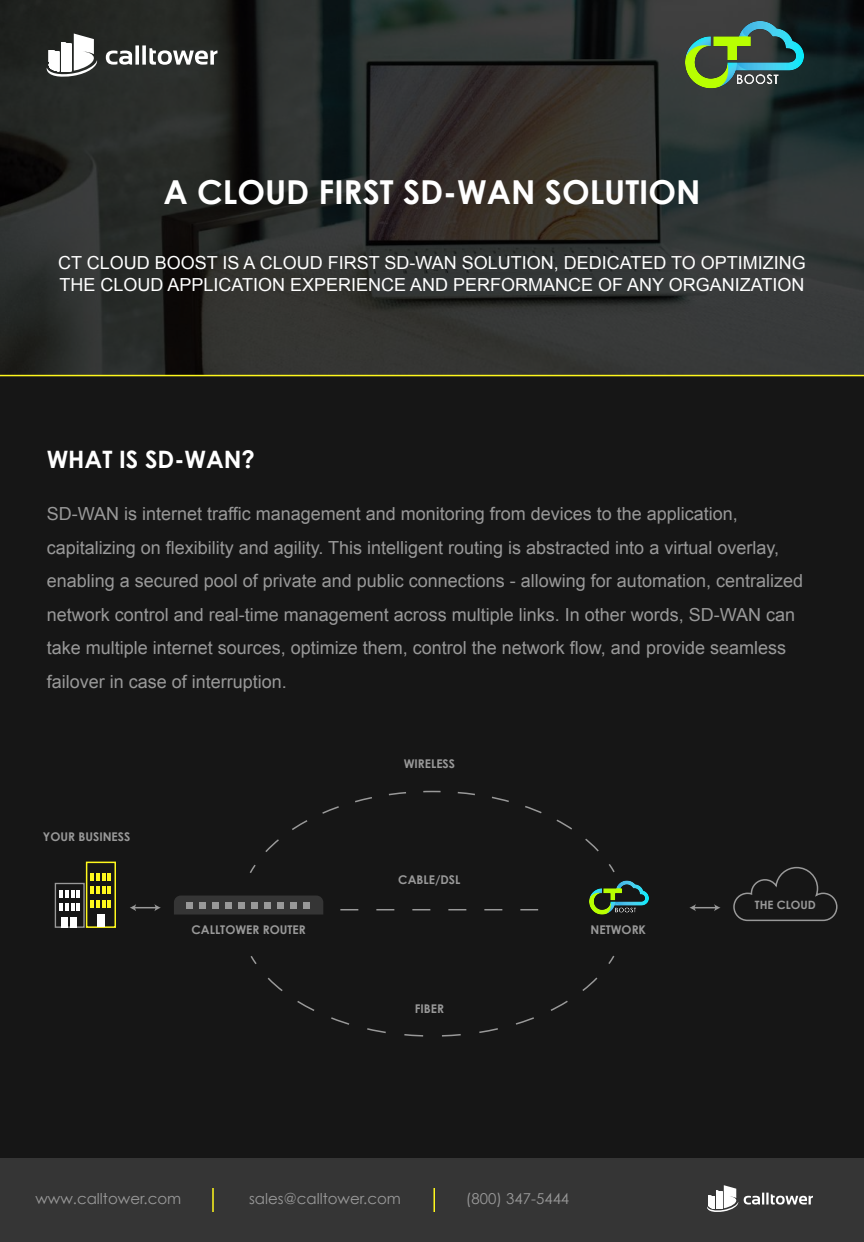
<style>
.page{position:relative;width:864px;height:1242px;background:#161616}
.page>*{position:absolute;margin:0;border:0;box-sizing:border-box;transform-origin:0 0}
.t1{font:700 33px "Century Gothic";color:#fff}
.t2{font:700 24px "Century Gothic";color:#fff}
.t3{font:18px/33.6px "Arial";color:#999}
.t4{font:18px/21.6px "Arial";color:#fff}
.t5{font:15px "Century Gothic";color:#999}
.t6{font:700 12px "Century Gothic";color:#999}
.t7{font:700 11.55px "Century Gothic";color:#999}
</style>
<div class="page">
<div style="left:0;top:1158px;width:864px;height:84px;background:#353535"></div>
<svg style="left:707px;top:1185px;width:106px;height:27px"></svg>
<hr style="left:212px;top:1188px;width:2px;height:24px;background:#fff81d">
<svg style="left:434px;top:1188px;width:1px;height:24px"></svg>
<svg style="left:0;top:0;width:864px;height:375px"></svg>
<svg style="left:106px;top:45px;width:111px;height:20px;background:#7b7d7c"></svg>
<svg style="left:47px;top:33px;width:51px;height:45px"></svg>
<hr style="left:0;top:375px;width:864px;height:1px;background:#fff81d">
<div style="left:55px;top:883px;width:30px;height:45px;border:1px solid #999"></div>
<div style="left:86px;top:862px;width:30px;height:66px;border:2px solid #fff81d"></div>
<svg style="left:90px;top:873px;width:21px;height:7px"></svg>
<svg style="left:90px;top:886px;width:21px;height:8px"></svg>
<svg style="left:59px;top:890px;width:21px;height:21px"></svg>
<div style="left:97px;top:915px;width:8px;height:12px;background:#fff"></div>
<div style="left:62px;top:917px;width:6px;height:10px;background:#fff"></div>
<div style="left:71px;top:917px;width:6px;height:10px;background:#fff"></div>
<svg style="left:90px;top:901px;width:21px;height:7px"></svg>
<svg style="left:174px;top:896px;width:149px;height:19px;background:#353535"></svg>
<div style="left:186px;top:902px;width:6px;height:7px;background:#999"></div>
<div style="left:199px;top:902px;width:6px;height:7px;background:#999"></div>
<div style="left:212px;top:902px;width:6px;height:7px;background:#999"></div>
<div style="left:225px;top:902px;width:7px;height:7px;background:#999"></div>
<div style="left:238px;top:902px;width:7px;height:7px;background:#999"></div>
<div style="left:251px;top:902px;width:7px;height:7px;background:#999"></div>
<div style="left:264px;top:902px;width:7px;height:7px;background:#999"></div>
<div style="left:278px;top:902px;width:6px;height:7px;background:#999"></div>
<div style="left:291px;top:902px;width:6px;height:7px;background:#999"></div>
<div style="left:304px;top:902px;width:6px;height:7px;background:#999"></div>
<svg style="left:733px;top:866px;width:105px;height:56px"></svg>
<svg style="left:608px;top:955px;width:7px;height:9px"></svg>
<svg style="left:250px;top:956px;width:348px;height:81px"></svg>
<svg style="left:249px;top:864px;width:7px;height:9px"></svg>
<svg style="left:265px;top:790px;width:350px;height:83px"></svg>
<svg style="left:340px;top:909px;width:198px;height:1px"></svg>
<svg style="left:130px;top:904px;width:31px;height:7px"></svg>
<svg style="left:689px;top:904px;width:32px;height:7px"></svg>
<img style="left:589px;top:880px;width:59px;height:34px">
<img style="left:685px;top:21px;width:118px;height:68px">
<h1 class="t1" style="left:163px;top:167px;width:539px">A CLOUD FIRST SD-WAN SOLUTION</h1>
<p class="t4" style="left:58px;top:252px;width:749px">CT CLOUD BOOST IS A CLOUD FIRST SD-WAN SOLUTION, DEDICATED TO OPTIMIZING<br>THE CLOUD APPLICATION EXPERIENCE AND PERFORMANCE OF ANY ORGANIZATION</p>
<h2 class="t2" style="left:47px;top:441px;width:210px">WHAT IS SD-WAN?</h2>
<p class="t3" style="left:47px;top:497px;width:758px">SD-WAN is internet traffic management and monitoring from devices to the application, capitalizing on flexibility and agility. This intelligent routing is abstracted into a virtual overlay, enabling a secured pool of private and public connections - allowing for automation, centralized network control and real-time management across multiple links. In other words, SD-WAN can take multiple internet sources, optimize them, control the network flow, and provide seamless failover in case of interruption.</p>
<p class="t6" style="left:43px;top:828px;width:89px">YOUR BUSINESS</p>
<p class="t6" style="left:404px;top:755px;width:53px">WIRELESS</p>
<p class="t6" style="left:398px;top:871px;width:64px">CABLE/DSL</p>
<p class="t6" style="left:192px;top:920px;width:116px">CALLTOWER ROUTER</p>
<p class="t6" style="left:591px;top:920px;width:57px">NETWORK</p>
<p class="t6" style="left:415px;top:999px;width:31px">FIBER</p>
<p class="t5" style="left:35px;top:1188px;width:147px">www.calltower.com</p>
<p class="t5" style="left:249px;top:1188px;width:153px">sales@calltower.com</p>
<p class="t5" style="left:466px;top:1188px;width:105px">(800) 347-5444</p>
<p class="t7" style="left:755px;top:896px;width:62px">THE CLOUD</p>
</div>
